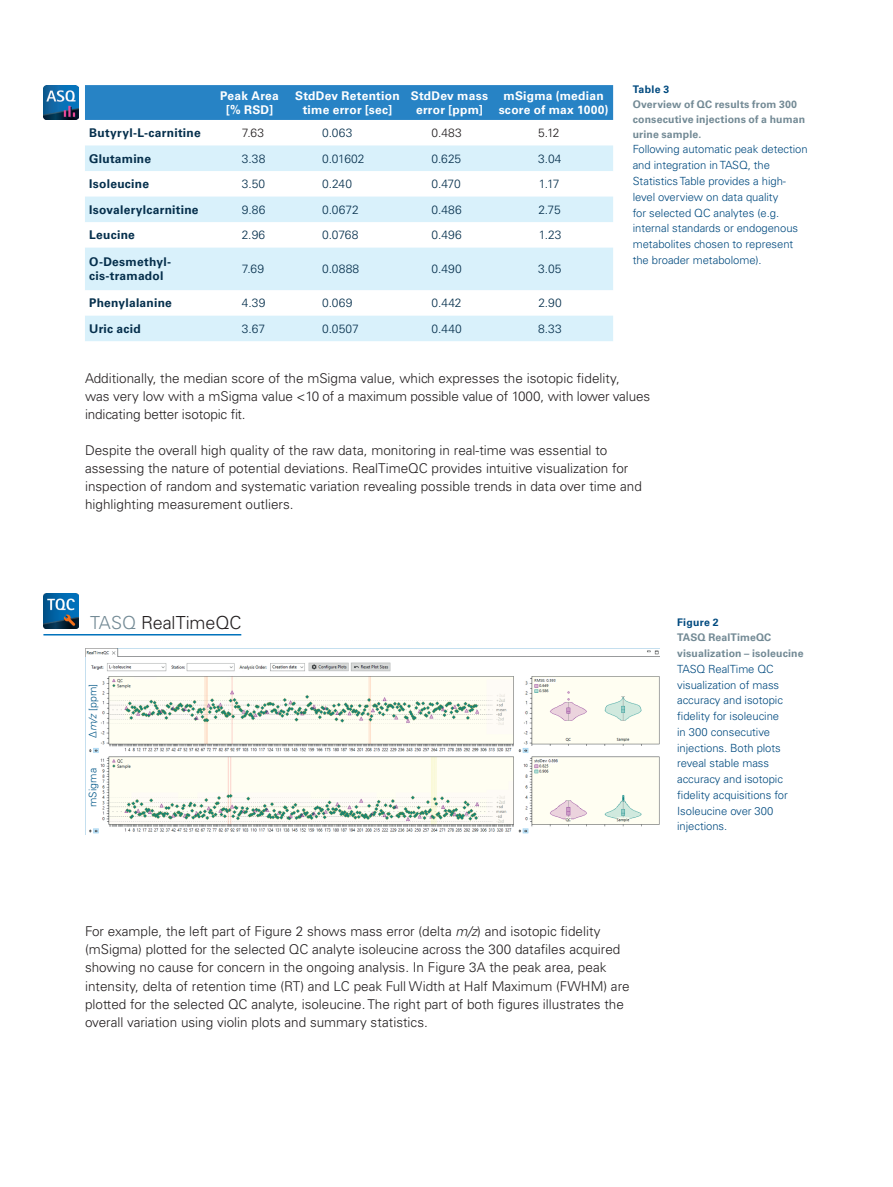
<style>
.page{position:relative;width:893px;height:1187px;background:#fff}
.page>*{position:absolute;margin:0;border:0;box-sizing:border-box;transform-origin:0 0}
.Application_Keywords{font:300 18px "Univers LT Std";letter-spacing:-.005em;color:#231f20}
.New_AN_copy{font:300 13.5px/18px "Univers LT Std";color:#231f20}
.Brochure_Table_Text{font:300 12px "Univers LT Std";letter-spacing:.015em;color:#052f4c}
.Brochure_Table_Text-2{font:700 12px/14.4px "Univers LT Std";letter-spacing:.02em;color:#052f4c}
.Brochure_Table_Text-3{font:700 12px/14.4px "Univers LT Std";letter-spacing:.02em;color:#fff;text-align:center}
.Brochure_Table_Text-4{font:300 12px "Univers LT Std";letter-spacing:.02em;color:#231f20}
.t1{font:300 11.25px/15.8px "Univers LT Std";letter-spacing:-.005em;color:#004a7f}
.t2{font:700 10.5px/15px "Univers LT Std";letter-spacing:.01em;color:#738a95}
.application_half-spa{font:300 10.5px "Univers LT Std";letter-spacing:.015em;color:#015687}
.s1{color:#004a7f}
.s2{color:#738a95}
.s3{font-style:italic}
</style>
<div class="page">
<img style="left:85px;top:648px;width:575px;height:186px">
<img style="left:43px;top:593px;width:36px;height:35px">
<hr style="left:43px;top:634px;width:198px;height:1px;background:#0072bc">
<div style="left:85px;top:85px;width:528px;height:35px;background:#2783c5"></div>
<svg style="left:85px;top:145px;width:528px;height:196px;fill:#d9f1fb"></svg>
<img style="left:43px;top:85px;width:36px;height:35px">
<p class="Brochure_Table_Text-3" style="left:220px;top:88px;width:60px">Peak Area [% RSD]</p>
<p class="Brochure_Table_Text-3" style="left:295px;top:88px;width:106px">StdDev Retention time error [sec]</p>
<p class="Brochure_Table_Text-3" style="left:411px;top:88px;width:79px">StdDev mass error [ppm]</p>
<p class="Brochure_Table_Text-3" style="left:499px;top:88px;width:111px">mSigma (median score of max 1000)</p>
<p class="Brochure_Table_Text-2" style="left:89px;top:126px;width:113px">Butyryl-L-carnitine</p>
<p class="Brochure_Table_Text-4" style="left:242px;top:126px;width:24px">7.63</p>
<p class="Brochure_Table_Text" style="left:322px;top:126px;width:32px">0.063</p>
<p class="Brochure_Table_Text-4" style="left:431px;top:126px;width:32px">0.483</p>
<p class="Brochure_Table_Text-4" style="left:538px;top:126px;width:23px">5.12</p>
<p class="Brochure_Table_Text-2" style="left:89px;top:151px;width:63px">Glutamine</p>
<p class="Brochure_Table_Text" style="left:242px;top:151px;width:25px">3.38</p>
<p class="Brochure_Table_Text" style="left:322px;top:151px;width:44px">0.01602</p>
<p class="Brochure_Table_Text" style="left:431px;top:151px;width:31px">0.625</p>
<p class="Brochure_Table_Text" style="left:538px;top:151px;width:25px">3.04</p>
<p class="Brochure_Table_Text-2" style="left:89px;top:177px;width:61px">Isoleucine</p>
<p class="Brochure_Table_Text" style="left:242px;top:177px;width:25px">3.50</p>
<p class="Brochure_Table_Text" style="left:322px;top:177px;width:31px">0.240</p>
<p class="Brochure_Table_Text" style="left:431px;top:177px;width:31px">0.470</p>
<p class="Brochure_Table_Text" style="left:539px;top:177px;width:22px">1.17</p>
<p class="Brochure_Table_Text-2" style="left:89px;top:202px;width:111px">Isovalerylcarnitine</p>
<p class="Brochure_Table_Text" style="left:242px;top:202px;width:25px">9.86</p>
<p class="Brochure_Table_Text" style="left:322px;top:202px;width:38px">0.0672</p>
<p class="Brochure_Table_Text" style="left:431px;top:202px;width:32px">0.486</p>
<p class="Brochure_Table_Text" style="left:538px;top:202px;width:24px">2.75</p>
<p class="Brochure_Table_Text-2" style="left:89px;top:228px;width:47px">Leucine</p>
<p class="Brochure_Table_Text" style="left:242px;top:228px;width:25px">2.96</p>
<p class="Brochure_Table_Text" style="left:322px;top:228px;width:38px">0.0768</p>
<p class="Brochure_Table_Text" style="left:431px;top:228px;width:32px">0.496</p>
<p class="Brochure_Table_Text" style="left:539px;top:228px;width:24px">1.23</p>
<p class="Brochure_Table_Text-2" style="left:89px;top:255px;width:83px">O-Desmethyl&shy;cis-tramadol</p>
<p class="Brochure_Table_Text" style="left:242px;top:262px;width:24px">7.69</p>
<p class="Brochure_Table_Text" style="left:322px;top:262px;width:39px">0.0888</p>
<p class="Brochure_Table_Text" style="left:431px;top:262px;width:32px">0.490</p>
<p class="Brochure_Table_Text" style="left:538px;top:262px;width:25px">3.05</p>
<p class="Brochure_Table_Text-2" style="left:89px;top:296px;width:84px">Phenylalanine</p>
<p class="Brochure_Table_Text" style="left:242px;top:296px;width:25px">4.39</p>
<p class="Brochure_Table_Text" style="left:322px;top:296px;width:32px">0.069</p>
<p class="Brochure_Table_Text" style="left:431px;top:296px;width:32px">0.442</p>
<p class="Brochure_Table_Text" style="left:538px;top:296px;width:25px">2.90</p>
<p class="Brochure_Table_Text-2" style="left:89px;top:321px;width:53px">Uric acid</p>
<p class="Brochure_Table_Text" style="left:242px;top:321px;width:25px">3.67</p>
<p class="Brochure_Table_Text" style="left:322px;top:321px;width:38px">0.0507</p>
<p class="Brochure_Table_Text" style="left:431px;top:321px;width:32px">0.440</p>
<p class="Brochure_Table_Text" style="left:538px;top:321px;width:25px">8.33</p>
<p class="t2" style="left:633px;top:82px;width:174px"><span class="s1">Table 3<br></span>Overview of QC results from 300 consecutive injections of a human urine sample.</p>
<p class="t1" style="left:633px;top:142px;width:177px">Following automatic peak detection and integration in TASQ, the<br>Statistics Table provides a high&shy;level overview on data quality<br>for selected QC analytes (e.g. internal standards or endogenous metabolites chosen to represent the broader metabolome).</p>
<p class="New_AN_copy" style="left:85px;top:369px;width:567px">Additionally, the median score of the mSigma value, which expresses the isotopic fidelity,<br>was very low with a mSigma value &lt;10 of a maximum possible value of 1000, with lower values indicating better isotopic fit.</p>
<p class="New_AN_copy" style="left:85px;top:441px;width:558px">Despite the overall high quality of the raw data, monitoring in real-time was essential to assessing the nature of potential deviations. RealTimeQC provides intuitive visualization for inspection of random and systematic variation revealing possible trends in data over time and highlighting measurement outliers.</p>
<p class="Application_Keywords" style="left:90px;top:611px;width:153px"><span class="s2">TASQ</span> RealTimeQC</p>
<p class="application_half-spa" style="left:86px;top:738px;width:56px;rotate:-90deg">Δ<span class="s3">m/z</span> [ppm]</p>
<p class="application_half-spa" style="left:86px;top:807px;width:41px;rotate:-90deg">mSigma</p>
<p class="New_AN_copy" style="left:85px;top:922px;width:546px">For example, the left part of Figure 2 shows mass error (delta <span class="s3">m/z</span>) and isotopic fidelity (mSigma) plotted for the selected QC analyte isoleucine across the 300 datafiles acquired showing no cause for concern in the ongoing analysis. In Figure 3A the peak area, peak intensity, delta of retention time (RT) and LC peak Full Width at Half Maximum (FWHM) are plotted for the selected QC analyte, isoleucine. The right part of both figures illustrates the overall variation using violin plots and summary statistics.</p>
<p class="t2" style="left:677px;top:615px;width:128px"><span class="s1">Figure 2<br></span>TASQ RealTimeQC visualization – isoleucine</p>
<p class="t1" style="left:677px;top:661px;width:112px">TASQ RealTime QC visualization of mass accuracy and isotopic fidelity for isoleucine in 300 consecutive injections. Both plots reveal stable mass accuracy and isotopic fidelity acquisitions for<br>Isoleucine over 300 injections.</p>
</div>
